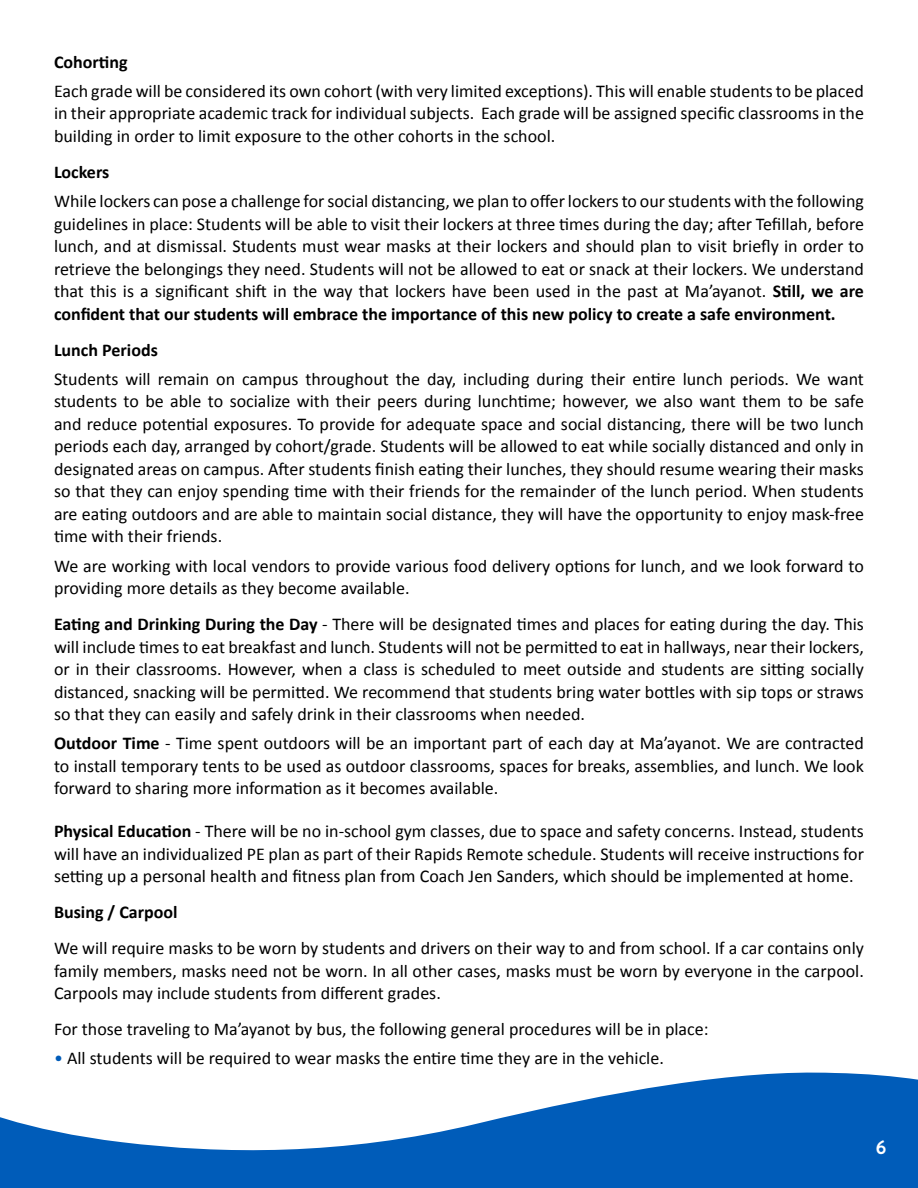
<style>
.page{position:relative;width:918px;height:1188px;background:#fff}
.page>*{position:absolute;margin:0;border:0;box-sizing:border-box;transform-origin:0 0}
.t1{font:700 19.5px "Brandon Grotesque";color:#fff}
.t2{font:18px/22.5px "Calibri";color:#000;text-align:justify}
.t3{font:700 18px "Calibri";color:#000}
.s1{font-weight:700}
.s2{color:#005cb9}
</style>
<div class="page">
<svg style="left:0;top:1072px;width:918px;height:116px;fill:#005cb9"></svg>
<p class="t3" style="left:54px;top:49px;width:75px">Cohorting</p>
<p class="t2" style="left:54px;top:79px;width:811px">Each grade will be considered its own cohort (with very limited exceptions). This will enable students to be placed in their appropriate academic track for individual subjects. Each grade will be assigned specific classrooms in the building in order to limit exposure to the other cohorts in the school.</p>
<p class="t3" style="left:54px;top:159px;width:57px">Lockers</p>
<p class="t2" style="left:54px;top:189px;width:812px">While lockers can pose a challenge for social distancing, we plan to offer lockers to our students with the following guidelines in place: Students will be able to visit their lockers at three times during the day; after Tefillah, before lunch, and at dismissal. Students must wear masks at their lockers and should plan to visit briefly in order to retrieve the belongings they need. Students will not be allowed to eat or snack at their lockers. We understand that this is a significant shift in the way that lockers have been used in the past at Ma’ayanot. <span class="s1">Still, we are confident that our students will embrace the importance of this new policy to create a safe environment.</span></p>
<p class="t3" style="left:54px;top:337px;width:105px">Lunch Periods</p>
<p class="t2" style="left:54px;top:367px;width:812px">Students will remain on campus throughout the day, including during their entire lunch periods. We want students to be able to socialize with their peers during lunchtime; however, we also want them to be safe and reduce potential exposures. To provide for adequate space and social distancing, there will be two lunch periods each day, arranged by cohort/grade. Students will be allowed to eat while socially distanced and only in designated areas on campus. After students finish eating their lunches, they should resume wearing their masks so that they can enjoy spending time with their friends for the remainder of the lunch period. When students are eating outdoors and are able to maintain social distance, they will have the opportunity to enjoy mask-free time with their friends.</p>
<p class="t2" style="left:54px;top:553px;width:811px">We are working with local vendors to provide various food delivery options for lunch, and we look forward to providing more details as they become available.</p>
<p class="t2" style="left:54px;top:612px;width:812px"><span class="s1">Eating and Drinking During the Day</span> - There will be designated times and places for eating during the day. This will include times to eat breakfast and lunch. Students will not be permitted to eat in hallways, near their lockers, or in their classrooms. However, when a class is scheduled to meet outside and students are sitting socially distanced, snacking will be permitted. We recommend that students bring water bottles with sip tops or straws so that they can easily and safely drink in their classrooms when needed.</p>
<p class="t2" style="left:54px;top:731px;width:811px"><span class="s1">Outdoor Time</span> - Time spent outdoors will be an important part of each day at Ma’ayanot. We are contracted to install temporary tents to be used as outdoor classrooms, spaces for breaks, assemblies, and lunch. We look forward to sharing more information as it becomes available.</p>
<p class="t2" style="left:54px;top:819px;width:812px"><span class="s1">Physical Education</span> - There will be no in-school gym classes, due to space and safety concerns. Instead, students will have an individualized PE plan as part of their Rapids Remote schedule. Students will receive instructions for setting up a personal health and fitness plan from Coach Jen Sanders, which should be implemented at home.</p>
<p class="t3" style="left:54px;top:899px;width:125px">Busing / Carpool</p>
<p class="t2" style="left:54px;top:936px;width:811px">We will require masks to be worn by students and drivers on their way to and from school. If a car contains only family members, masks need not be worn. In all other cases, masks must be worn by everyone in the carpool.<br>Carpools may include students from different grades.</p>
<p class="t2" style="left:54px;top:1017px;width:656px">For those traveling to Ma’ayanot by bus, the following general procedures will be in place:</p>
<p class="t2" style="left:54px;top:1046px;width:611px"><span class="s2">•</span> All students will be required to wear masks the entire time they are in the vehicle.</p>
<p class="t1" style="left:876px;top:1133px;width:12px">6</p>
</div>
